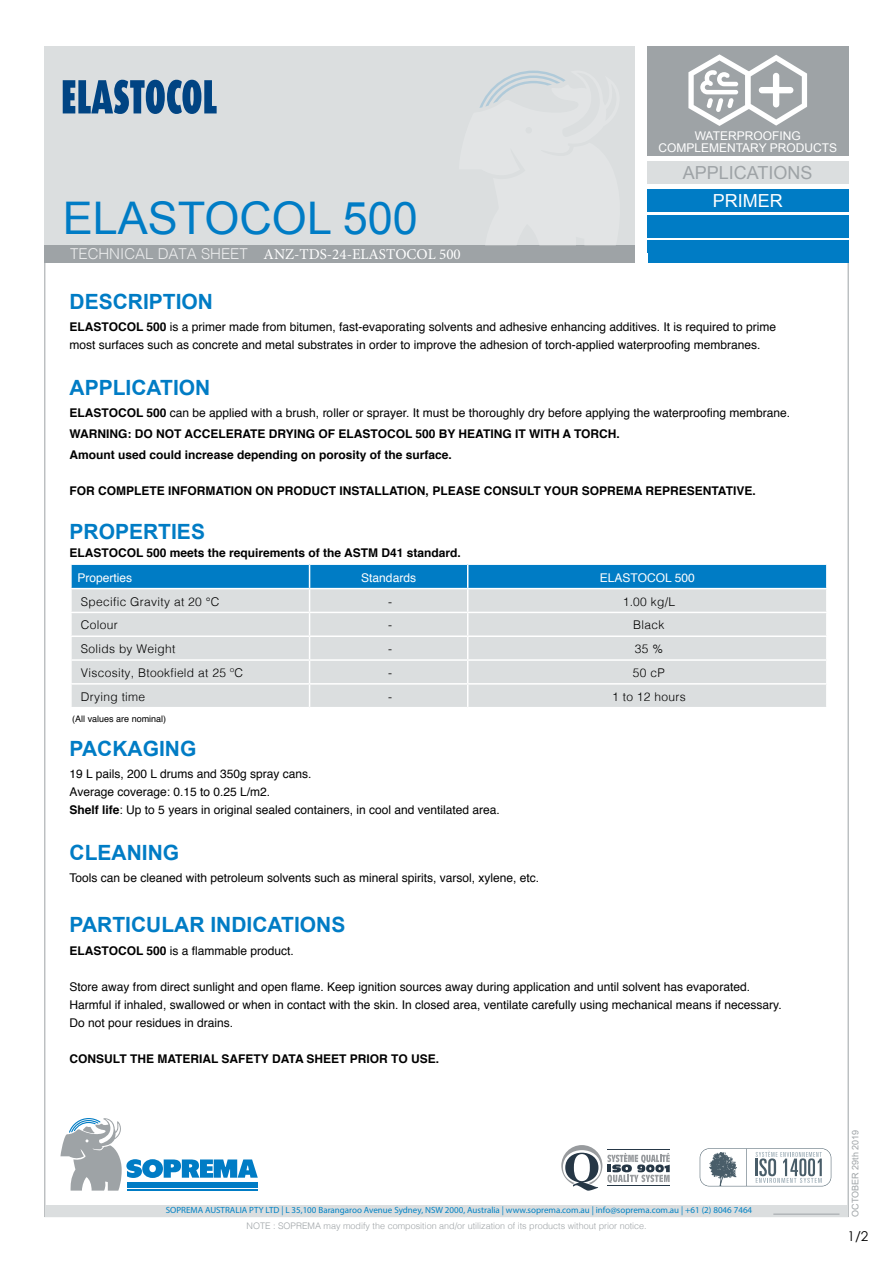
<style>
.page{position:relative;width:893px;height:1263px;background:#fff}
.page>*{position:absolute;margin:0;border:0;box-sizing:border-box;transform-origin:0 0}
.t1{font:45px "Arial";color:#007cc5}
.t2{font:700 21px "Arial";color:#007cc5}
.t3{font:18px "Arial";color:#9ea3a6}
.t4{font:18px "Arial";color:#fff}
.t5{font:15px "Minion Pro";color:#fff}
.t6{font:300 15px "Helvetica";color:#fff}
.t7{font:13.5px "Century Gothic";color:#000}
.t8{font:12px/18px "Helvetica";color:#000}
.t9{font:700 12px/21px "Helvetica";color:#000}
.t10{font:300 12px "Helvetica";letter-spacing:.025em;color:#000}
.t11{font:12px/12px "Arial";color:#fff;text-align:center}
.t12{font:12px "Helvetica";color:#fff}
.t13{font:9px "Myriad Pro";color:#0082c5}
.t14{font:300 9px "Helvetica";color:#9ea3a6}
.t15{font:9px "Helvetica";color:#000}
.t16{font:9px "Arial";color:#9ea3a6}
.s1{font-weight:700}
.s2{font-weight:400}
</style>
<div class="page">
<div style="left:45px;top:46px;width:590px;height:208px;background:#dbdedf"></div>
<div style="left:45px;top:245px;width:590px;height:18px;background:#9ea3a6"></div>
<div style="left:647px;top:162px;width:201px;height:22px;background:#dbdedf"></div>
<div style="left:647px;top:190px;width:201px;height:22px;background:#007cc5"></div>
<div style="left:647px;top:215px;width:201px;height:22px;background:#007cc5"></div>
<div style="left:647px;top:240px;width:201px;height:23px;background:#007cc5"></div>
<svg style="left:60px;top:1118px;width:198px;height:73px"></svg>
<svg style="left:700px;top:1148px;width:131px;height:38px"></svg>
<svg style="left:561px;top:1145px;width:109px;height:46px"></svg>
<hr style="left:607px;top:1149px;width:63px;height:1px;background:#263746">
<hr style="left:607px;top:1186px;width:63px;height:1px;background:#263746">
<svg style="left:479px;top:70px;width:86px;height:38px"></svg>
<svg style="left:63px;top:80px;width:154px;height:34px"></svg>
<div style="left:647px;top:46px;width:201px;height:110px;background:#9ea3a6"></div>
<svg style="left:688px;top:54px;width:119px;height:72px"></svg>
<div style="left:45px;top:1205px;width:803px;height:11px;background:#dbdedf"></div>
<hr style="left:773px;top:1214px;width:66px;height:1px;background:#9ea3a6">
<svg style="left:71px;top:564px;width:756px;height:143px;background:#bbd1dd"></svg>
<hr style="left:826px;top:685px;width:2px;height:22px;background:#fff">
<p class="t11" style="left:658px;top:130px;width:180px">WATERPROOFING<br>COMPLEMENTARY PRODUCTS</p>
<h1 class="t1" style="left:63px;top:188px;width:357px">ELASTOCOL 500</h1>
<p class="t6" style="left:70px;top:241px;width:179px">TECHNICAL DATA SHEET</p>
<h2 class="t2" style="left:70px;top:288px;width:145px">DESCRIPTION</h2>
<p class="t5" style="left:264px;top:245px;width:199px">ANZ-TDS-24-ELASTOCOL 500</p>
<h3 class="t3" style="left:683px;top:161px;width:131px">APPLICATIONS</h3>
<h3 class="t4" style="left:713px;top:189px;width:72px">PRIMER</h3>
<p class="t8" style="left:70px;top:318px;width:708px"><span class="s1">ELASTOCOL 500</span> is a primer made from bitumen, fast-evaporating solvents and adhesive enhancing additives. It is required to prime most surfaces such as concrete and metal substrates in order to improve the adhesion of torch-applied waterproofing membranes.</p>
<h2 class="t2" style="left:70px;top:374px;width:142px">APPLICATION</h2>
<p class="t9" style="left:70px;top:403px;width:722px">ELASTOCOL 500 <span class="s2">can be applied with a brush, roller or sprayer. It must be thoroughly dry before applying the waterproofing membrane.<br></span>WARNING: DO NOT ACCELERATE DRYING OF ELASTOCOL 500 BY HEATING IT WITH A TORCH.<br>Amount used could increase depending on porosity of the surface.</p>
<p class="t9" style="left:70px;top:481px;width:688px">FOR COMPLETE INFORMATION ON PRODUCT INSTALLATION, PLEASE CONSULT YOUR SOPREMA REPRESENTATIVE.</p>
<h2 class="t2" style="left:70px;top:518px;width:137px">PROPERTIES</h2>
<p class="t9" style="left:70px;top:543px;width:393px">ELASTOCOL 500 meets the requirements of the ASTM D41 standard.</p>
<p class="t12" style="left:78px;top:568px;width:56px">Properties</p>
<p class="t12" style="left:361px;top:568px;width:56px">Standards</p>
<p class="t12" style="left:600px;top:568px;width:96px">ELASTOCOL 500</p>
<p class="t10" style="left:81px;top:591px;width:140px">Specific Gravity at 20 °C</p>
<p class="t10" style="left:388px;top:591px;width:5px">-</p>
<p class="t10" style="left:623px;top:591px;width:54px">1.00 kg/L</p>
<p class="t10" style="left:81px;top:615px;width:38px">Colour</p>
<p class="t10" style="left:388px;top:615px;width:5px">-</p>
<p class="t10" style="left:633px;top:615px;width:33px">Black</p>
<p class="t10" style="left:81px;top:639px;width:96px">Solids by Weight</p>
<p class="t10" style="left:388px;top:639px;width:5px">-</p>
<p class="t10" style="left:635px;top:639px;width:30px">35 %</p>
<p class="t10" style="left:81px;top:663px;width:164px">Viscosity, Btookfield at 25 ºC</p>
<p class="t10" style="left:388px;top:663px;width:5px">-</p>
<p class="t10" style="left:633px;top:663px;width:33px">50 cP</p>
<p class="t10" style="left:81px;top:686px;width:66px">Drying time</p>
<p class="t10" style="left:388px;top:686px;width:5px">-</p>
<p class="t10" style="left:612px;top:686px;width:75px">1 to 12 hours</p>
<p class="t15" style="left:72px;top:712px;width:96px">(All values are nominal)</p>
<h2 class="t2" style="left:70px;top:735px;width:128px">PACKAGING</h2>
<p class="t8" style="left:70px;top:765px;width:432px">19 L pails, 200 L drums and 350g spray cans.<br>Average coverage: 0.15 to 0.25 L/m2.<br><span class="s1">Shelf life</span>: Up to 5 years in original sealed containers, in cool and ventilated area.</p>
<h2 class="t2" style="left:70px;top:838px;width:111px">CLEANING</h2>
<p class="t8" style="left:70px;top:869px;width:471px">Tools can be cleaned with petroleum solvents such as mineral spirits, varsol, xylene, etc.</p>
<h2 class="t2" style="left:70px;top:911px;width:277px">PARTICULAR INDICATIONS</h2>
<p class="t8" style="left:70px;top:942px;width:226px"><span class="s1">ELASTOCOL 500</span> is a flammable product.</p>
<p class="t8" style="left:70px;top:978px;width:714px">Store away from direct sunlight and open flame. Keep ignition sources away during application and until solvent has evaporated.<br>Harmful if inhaled, swallowed or when in contact with the skin. In closed area, ventilate carefully using mechanical means if necessary.<br>Do not pour residues in drains.</p>
<p class="t9" style="left:70px;top:1048px;width:371px">CONSULT THE MATERIAL SAFETY DATA SHEET PRIOR TO USE.</p>
<p class="t13" style="left:166px;top:1207px;width:588px">SOPREMA AUSTRALIA PTY LTD | L 35,100 Barangaroo Avenue Sydney, NSW 2000, Australia | www.soprema.com.au | info@soprema.com.au | +61 (2) 8046 7464</p>
<p class="t14" style="left:247px;top:1218px;width:402px">NOTE : SOPREMA may modify the composition and/or utilization of its products without prior notice.</p>
<p class="t16" style="left:849px;top:1217px;width:89px;rotate:-90deg">OCTOBER 29th 2019</p>
<p class="t7" style="left:847px;top:1227px;width:22px">1/2</p>
</div>
